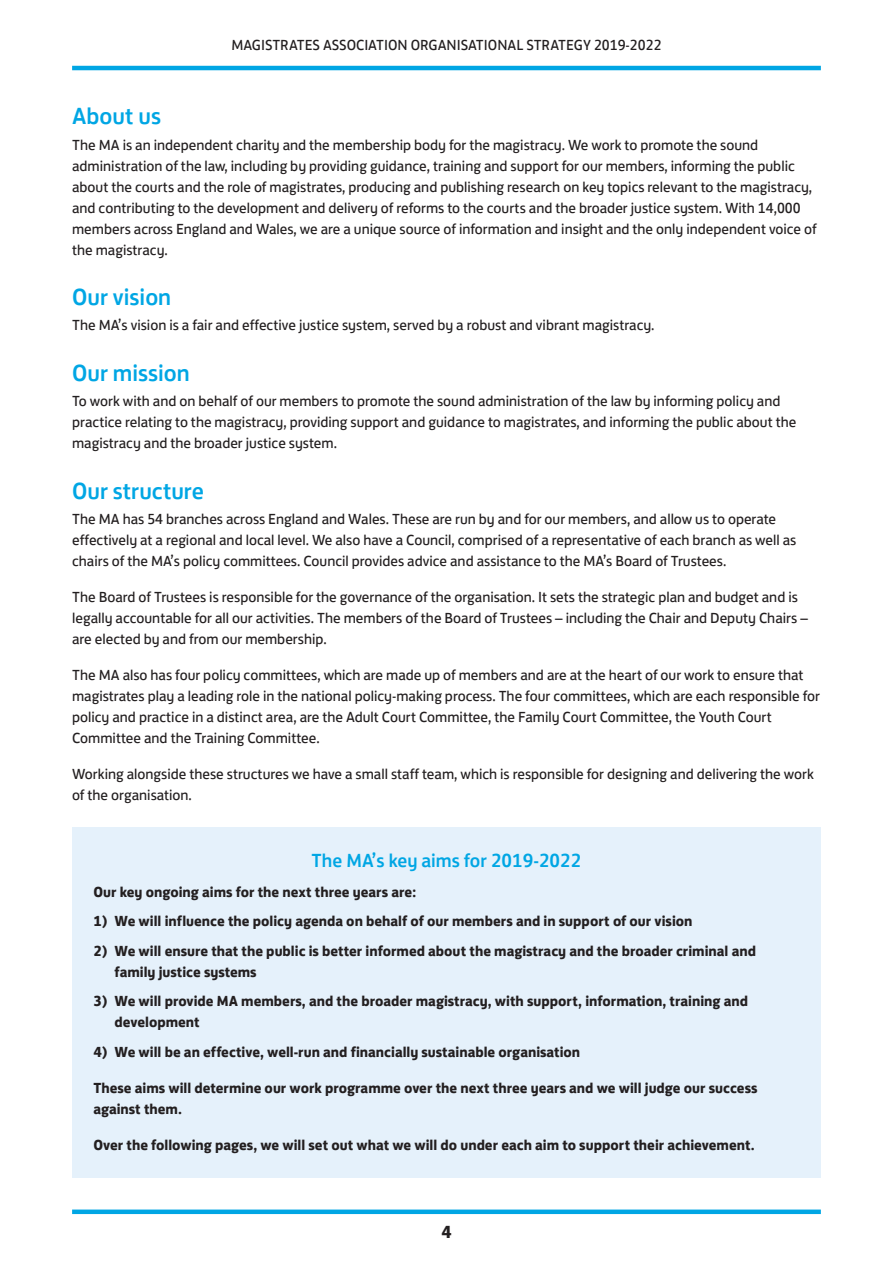
<style>
.page{position:relative;width:893px;height:1263px;background:#fff}
.page>*{position:absolute;margin:0;border:0;box-sizing:border-box;transform-origin:0 0}
.t1{font:500 24px "FS Jack";color:#00a6e4}
.t2{font:500 19.5px "FS Jack";color:#00a6e4}
.t3{font:700 18px "FS Jack";color:#231f20}
.t4{font:15px/21px "FS Jack";color:#231f20}
.t5{font:700 15px/21px "FS Jack";color:#231f20}
</style>
<div class="page">
<div style="left:72px;top:827px;width:748px;height:351px;background:#e5f1fb"></div>
<hr style="left:72px;top:66px;width:748px;height:4px;background:#00a6e4">
<hr style="left:72px;top:1210px;width:748px;height:4px;background:#00a6e4">
<p class="t4" style="left:231px;top:36px;width:431px">MAGISTRATES ASSOCIATION ORGANISATIONAL STRATEGY 2019-2022</p>
<h1 class="t1" style="left:72px;top:107px;width:90px">About us</h1>
<p class="t4" style="left:72px;top:136px;width:746px">The MA is an independent charity and the membership body for the magistracy. We work to promote the sound administration of the law, including by providing guidance, training and support for our members, informing the public about the courts and the role of magistrates, producing and publishing research on key topics relevant to the magistracy, and contributing to the development and delivery of reforms to the courts and the broader justice system. With 14,000 members across England and Wales, we are a unique source of information and insight and the only independent voice of the magistracy.</p>
<h1 class="t1" style="left:72px;top:288px;width:101px">Our vision</h1>
<p class="t4" style="left:72px;top:316px;width:584px">The MA’s vision is a fair and effective justice system, served by a robust and vibrant magistracy.</p>
<h1 class="t1" style="left:72px;top:364px;width:119px">Our mission</h1>
<p class="t4" style="left:72px;top:392px;width:725px">To work with and on behalf of our members to promote the sound administration of the law by informing policy and practice relating to the magistracy, providing support and guidance to magistrates, and informing the public about the magistracy and the broader justice system.</p>
<h1 class="t1" style="left:72px;top:481px;width:133px">Our structure</h1>
<p class="t4" style="left:72px;top:510px;width:725px">The MA has 54 branches across England and Wales. These are run by and for our members, and allow us to operate effectively at a regional and local level. We also have a Council, comprised of a representative of each branch as well as chairs of the MA’s policy committees. Council provides advice and assistance to the MA’s Board of Trustees.</p>
<p class="t4" style="left:72px;top:588px;width:737px">The Board of Trustees is responsible for the governance of the organisation. It sets the strategic plan and budget and is legally accountable for all our activities. The members of the Board of Trustees – including the Chair and Deputy Chairs – are elected by and from our membership.</p>
<p class="t4" style="left:72px;top:666px;width:749px">The MA also has four policy committees, which are made up of members and are at the heart of our work to ensure that magistrates play a leading role in the national policy-making process. The four committees, which are each responsible for policy and practice in a distinct area, are the Adult Court Committee, the Family Court Committee, the Youth Court Committee and the Training Committee.</p>
<p class="t4" style="left:72px;top:765px;width:743px">Working alongside these structures we have a small staff team, which is responsible for designing and delivering the work of the organisation.</p>
<h2 class="t2" style="left:311px;top:853px;width:271px">The MA’s key aims for 2019-2022</h2>
<p class="t5" style="left:93px;top:883px;width:324px">Our key ongoing aims for the next three years are:</p>
<p class="t5" style="left:93px;top:912px;width:600px">1) We will influence the policy agenda on behalf of our members and in support of our vision</p>
<p class="t5" style="left:115px;top:942px;width:642px;text-indent:-21px">2) We will ensure that the public is better informed about the magistracy and the broader criminal and family justice systems</p>
<p class="t5" style="left:115px;top:992px;width:635px;text-indent:-21px">3) We will provide MA members, and the broader magistracy, with support, information, training and development</p>
<p class="t5" style="left:93px;top:1043px;width:488px">4) We will be an effective, well-run and financially sustainable organisation</p>
<p class="t5" style="left:93px;top:1079px;width:665px">These aims will determine our work programme over the next three years and we will judge our success against them.</p>
<p class="t5" style="left:93px;top:1135px;width:663px">Over the following pages, we will set out what we will do under each aim to support their achievement.</p>
<p class="t3" style="left:441px;top:1225px;width:12px">4</p>
</div>
